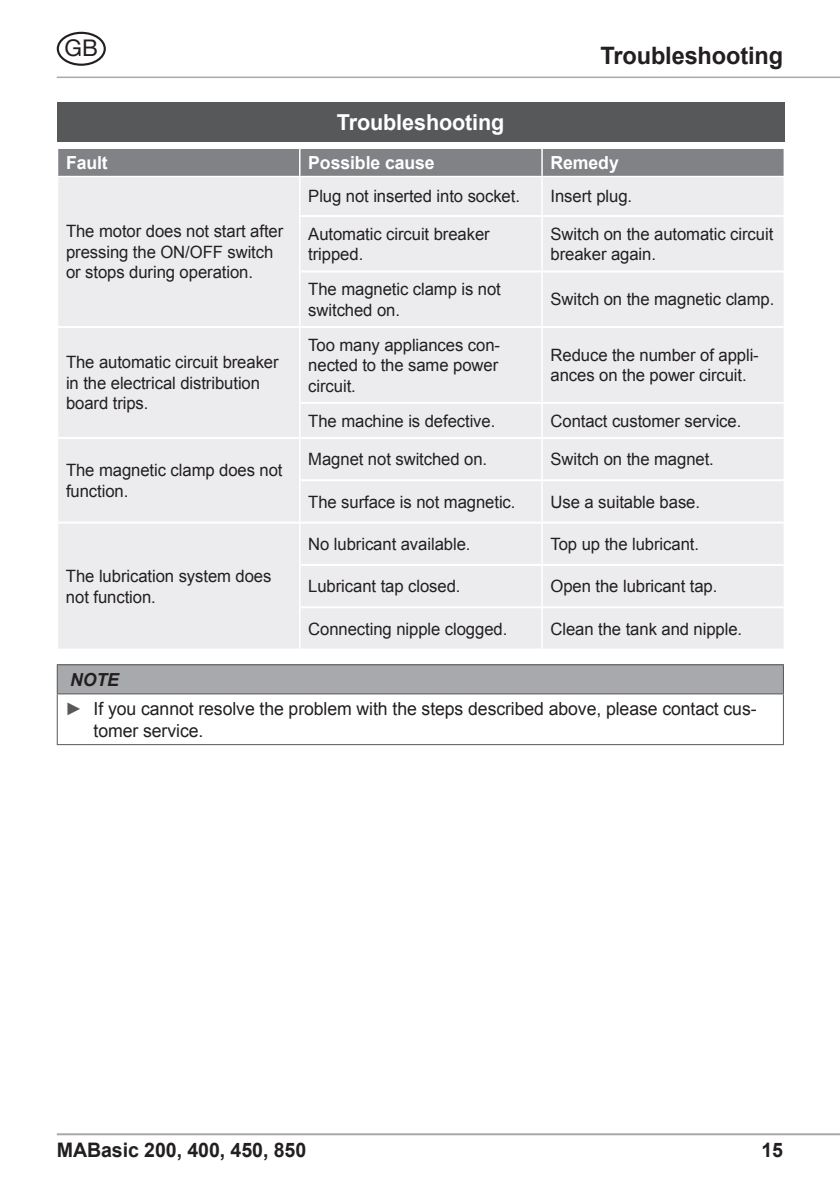
<style>
.page{position:relative;width:840px;height:1191px;background:#fff}
.page>*{position:absolute;margin:0;border:0;box-sizing:border-box;transform-origin:0 0}
.t1{font:700 24px "Arial";letter-spacing:-.005em;color:#231f20}
.t2{font:23px "Helvetica Neue";color:#231f20}
.t3{font:700 22px "Arial";letter-spacing:-.005em;color:#fff}
.t4{font:700 20px "Arial";letter-spacing:-.005em;color:#231f20}
.t5{font:18px/29.2px "Arial";letter-spacing:-.005em;color:#231f20}
.t6{font:700 18px "Arial";letter-spacing:-.005em;color:#fff}
.t7{font:17px/20.4px "Arial";letter-spacing:-.005em;color:#231f20}
.s1{font-weight:700;font-style:italic}
.s2{color:#57585a}
</style>
<div class="page">
<hr style="left:57px;top:1133px;width:782px;height:2px;background:#a8a9ad">
<hr style="left:57px;top:77px;width:782px;height:1px;background:#a8a9ad">
<div style="left:57px;top:32px;width:49px;height:34px;border:2px solid #231f20;border-radius:50%"></div>
<div style="left:57px;top:102px;width:727px;height:40px;background:#57585a"></div>
<div style="left:58px;top:177px;width:725px;height:471px;background:#ececee"></div>
<hr style="left:299px;top:177px;width:1px;height:39px;background:#fff">
<hr style="left:541px;top:177px;width:1px;height:38px;background:#fff">
<hr style="left:299px;top:216px;width:1px;height:55px;background:#fff">
<hr style="left:541px;top:217px;width:1px;height:53px;background:#fff">
<hr style="left:299px;top:271px;width:1px;height:55px;background:#fff">
<hr style="left:541px;top:272px;width:1px;height:54px;background:#fff">
<hr style="left:299px;top:328px;width:1px;height:75px;background:#fff">
<hr style="left:541px;top:328px;width:1px;height:74px;background:#fff">
<hr style="left:299px;top:403px;width:1px;height:34px;background:#fff">
<hr style="left:541px;top:404px;width:1px;height:33px;background:#fff">
<hr style="left:299px;top:439px;width:1px;height:41px;background:#fff">
<hr style="left:541px;top:439px;width:1px;height:40px;background:#fff">
<hr style="left:299px;top:480px;width:1px;height:41px;background:#fff">
<hr style="left:541px;top:481px;width:1px;height:40px;background:#fff">
<hr style="left:299px;top:523px;width:1px;height:42px;background:#fff">
<hr style="left:541px;top:523px;width:1px;height:41px;background:#fff">
<hr style="left:299px;top:565px;width:1px;height:42px;background:#fff">
<hr style="left:541px;top:566px;width:1px;height:40px;background:#fff">
<hr style="left:299px;top:607px;width:1px;height:41px;background:#fff">
<hr style="left:541px;top:608px;width:1px;height:40px;background:#fff">
<hr style="left:300px;top:215px;width:241px;height:2px;background:#fff">
<hr style="left:541px;top:215px;width:242px;height:2px;background:#fff">
<hr style="left:300px;top:270px;width:241px;height:2px;background:#fff">
<hr style="left:541px;top:270px;width:242px;height:2px;background:#fff">
<hr style="left:58px;top:326px;width:241px;height:2px;background:#fff">
<hr style="left:299px;top:326px;width:242px;height:2px;background:#fff">
<hr style="left:541px;top:326px;width:242px;height:2px;background:#fff">
<hr style="left:300px;top:402px;width:241px;height:2px;background:#fff">
<hr style="left:541px;top:402px;width:242px;height:2px;background:#fff">
<hr style="left:58px;top:437px;width:241px;height:2px;background:#fff">
<hr style="left:299px;top:437px;width:242px;height:2px;background:#fff">
<hr style="left:541px;top:437px;width:242px;height:2px;background:#fff">
<hr style="left:300px;top:479px;width:241px;height:2px;background:#fff">
<hr style="left:541px;top:479px;width:242px;height:2px;background:#fff">
<hr style="left:58px;top:521px;width:241px;height:2px;background:#fff">
<hr style="left:299px;top:521px;width:242px;height:2px;background:#fff">
<hr style="left:541px;top:521px;width:242px;height:2px;background:#fff">
<hr style="left:300px;top:564px;width:241px;height:2px;background:#fff">
<hr style="left:541px;top:564px;width:242px;height:2px;background:#fff">
<hr style="left:300px;top:606px;width:241px;height:2px;background:#fff">
<hr style="left:541px;top:606px;width:242px;height:2px;background:#fff">
<svg style="left:58px;top:148px;width:726px;height:28px;background:#85878a"></svg>
<div style="left:57px;top:665px;width:726px;height:29px;background:#a8a9ad"></div>
<hr style="left:57px;top:664px;width:726px;height:1px;background:#57585a">
<svg style="left:57px;top:665px;width:1px;height:28px"></svg>
<hr style="left:57px;top:693px;width:726px;height:1px;background:#57585a">
<hr style="left:57px;top:694px;width:1px;height:50px;background:#57585a">
<hr style="left:782px;top:694px;width:1px;height:50px;background:#57585a">
<hr style="left:57px;top:744px;width:726px;height:1px;background:#57585a">
<h2 class="t2" style="left:65px;top:34px;width:35px">GB</h2>
<p class="t3" style="left:337px;top:108px;width:169px">Troubleshooting</p>
<h1 class="t1" style="left:600px;top:39px;width:184px">Troubleshooting</h1>
<p class="t6" style="left:66px;top:151px;width:43px">Fault</p>
<p class="t6" style="left:308px;top:151px;width:128px">Possible cause</p>
<p class="t6" style="left:550px;top:151px;width:70px">Remedy</p>
<p class="t7" style="left:66px;top:221px;width:219px">The motor does not start after pressing the ON/OFF switch or stops during operation.</p>
<p class="t7" style="left:66px;top:352px;width:214px">The automatic circuit breaker in the electrical distribution board trips.</p>
<p class="t7" style="left:66px;top:460px;width:218px">The magnetic clamp does not function.</p>
<p class="t7" style="left:308px;top:186px;width:213px">Plug not inserted into socket.</p>
<p class="t7" style="left:550px;top:186px;width:83px">Insert plug.</p>
<p class="t7" style="left:308px;top:224px;width:183px">Automatic circuit breaker tripped.</p>
<p class="t7" style="left:550px;top:224px;width:224px">Switch on the automatic circuit breaker again.</p>
<p class="t7" style="left:308px;top:279px;width:194px">The magnetic clamp is not switched on.</p>
<p class="t7" style="left:550px;top:289px;width:225px">Switch on the magnetic clamp.</p>
<p class="t7" style="left:308px;top:335px;width:193px;text-align:justify">Too many appliances con&shy;nected to the same power circuit.</p>
<p class="t7" style="left:550px;top:345px;width:210px">Reduce the number of appli&shy;ances on the power circuit.</p>
<p class="t7" style="left:308px;top:410px;width:188px">The machine is defective.</p>
<p class="t7" style="left:550px;top:410px;width:192px">Contact customer service.</p>
<p class="t7" style="left:308px;top:449px;width:180px">Magnet not switched on.</p>
<p class="t7" style="left:550px;top:449px;width:165px">Switch on the magnet.</p>
<p class="t7" style="left:308px;top:491px;width:209px">The surface is not magnetic.</p>
<p class="t7" style="left:550px;top:491px;width:151px">Use a suitable base.</p>
<p class="t7" style="left:308px;top:534px;width:164px">No lubricant available.</p>
<p class="t7" style="left:550px;top:534px;width:150px">Top up the lubricant.</p>
<p class="t7" style="left:308px;top:576px;width:154px">Lubricant tap closed.</p>
<p class="t7" style="left:550px;top:576px;width:168px">Open the lubricant tap.</p>
<p class="t7" style="left:308px;top:618px;width:200px">Connecting nipple clogged.</p>
<p class="t7" style="left:550px;top:618px;width:193px">Clean the tank and nipple.</p>
<p class="t5" style="left:65px;top:665px;width:692px"><span class="s1">NOTE<br></span><span class="s2">►</span> If you cannot resolve the problem with the steps described above, please contact cus-</p>
<p class="t5" style="left:94px;top:716px;width:111px">tomer service.</p>
<p class="t7" style="left:66px;top:566px;width:207px">The lubrication system does not function.</p>
<p class="t4" style="left:57px;top:1137px;width:251px">MABasic 200, 400, 450, 850</p>
<p class="t4" style="left:761px;top:1137px;width:23px">15</p>
</div>
